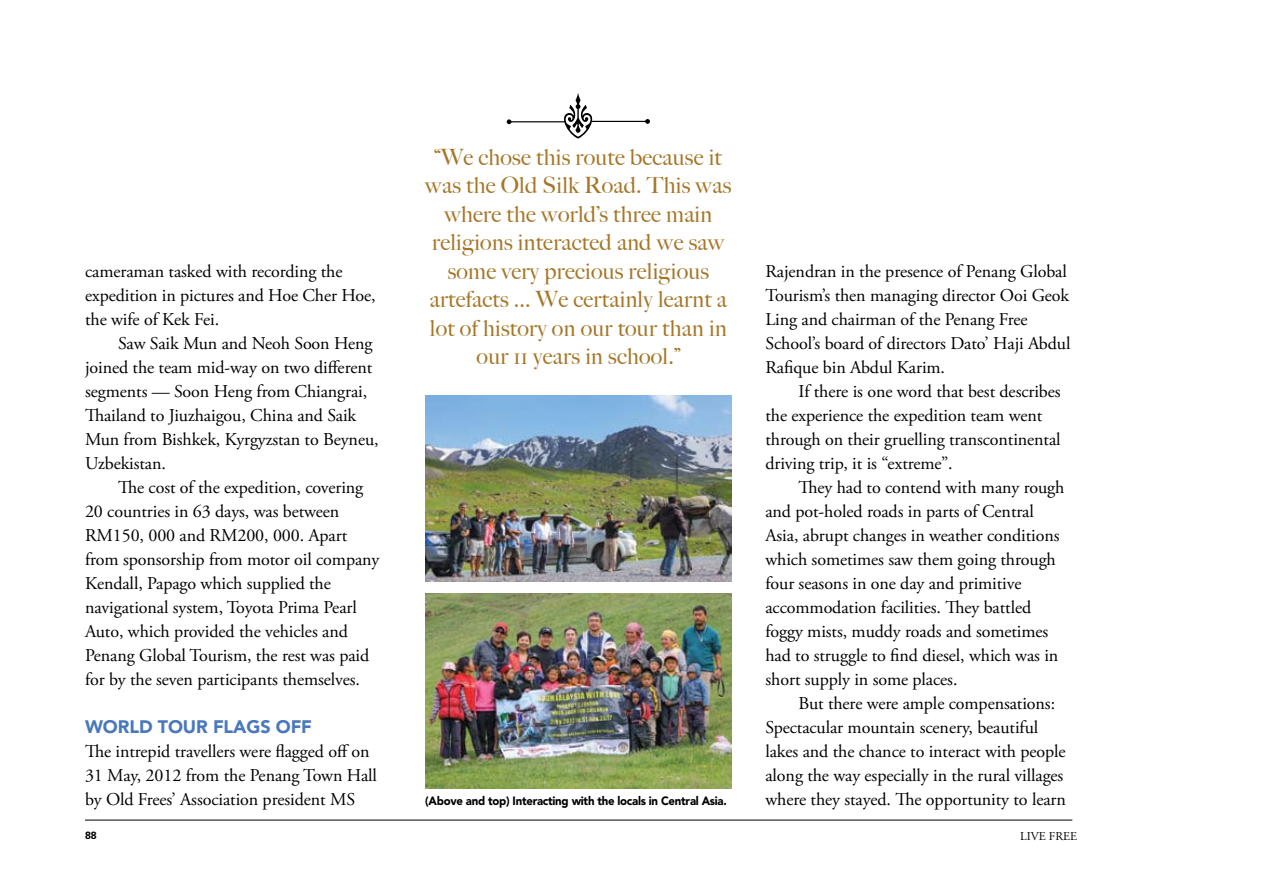
<style>
.page{position:relative;width:1263px;height:893px;background:#fff}
.page>*{position:absolute;margin:0;border:0;box-sizing:border-box;transform-origin:0 0}
.t1{font:500 22.5px/28.5px "Big Caslon";letter-spacing:.01em;color:#a57627;text-align:center}
.t2{font:18px/24px "Adobe Garamond Pro";letter-spacing:-.005em;color:#000}
.t3{font:900 18px "Avenir";letter-spacing:-.005em;color:#4a78bc}
.t4{font:900 12px "Avenir";letter-spacing:-.02em;color:#000;scale:.95 1}
.t5{font:12px "Adobe Garamond Pro";color:#000}
.t6{font:700 10.5px "Univers";color:#000}
</style>
<div class="page">
<hr style="left:85px;top:820px;width:987px;height:1px;background:#000">
<svg style="left:563px;top:94px;width:30px;height:45px"></svg>
<hr style="left:509px;top:121px;width:56px;height:1px;background:#000">
<svg style="left:507px;top:119px;width:4px;height:5px"></svg>
<hr style="left:591px;top:121px;width:56px;height:1px;background:#000">
<svg style="left:645px;top:119px;width:5px;height:5px"></svg>
<img style="left:425px;top:594px;width:306px;height:194px">
<img style="left:425px;top:395px;width:306px;height:187px">
<p class="t2" style="left:85px;top:260px;width:292px">cameraman tasked with recording the expedition in pictures and Hoe Cher Hoe, the wife of Kek Fei.</p>
<p class="t2" style="left:85px;top:332px;width:295px;text-indent:33px">Saw Saik Mun and Neoh Soon Heng joined the team mid-way on two different segments — Soon Heng from Chiangrai, Thailand to Jiuzhaigou, China and Saik Mun from Bishkek, Kyrgyzstan to Beyneu, Uzbekistan.</p>
<p class="t2" style="left:85px;top:476px;width:296px;text-indent:33px">The cost of the expedition, covering 20 countries in 63 days, was between RM150, 000 and RM200, 000. Apart from sponsorship from motor oil company Kendall, Papago which supplied the navigational system, Toyota Prima Pearl Auto, which provided the vehicles and Penang Global Tourism, the rest was paid for by the seven participants themselves.</p>
<p class="t3" style="left:85px;top:715px;width:217px">World Tour Flags Off</p>
<p class="t2" style="left:85px;top:740px;width:293px">The intrepid travellers were flagged off on<br>31 May, 2012 from the Penang Town Hall by Old Frees’ Association president MS</p>
<p class="t1" style="left:425px;top:143px;width:308px">“We chose this route because it was the Old Silk Road. This was where the world’s three main religions interacted and we saw some very precious religious artefacts ... We certainly learnt a lot of history on our tour than in our 11 years in school.”</p>
<p class="t4" style="left:425px;top:793px;width:319px">(Above and top) Interacting with the locals in Central Asia.</p>
<p class="t2" style="left:765px;top:259px;width:307px">Rajendran in the presence of Penang Global Tourism’s then managing director Ooi Geok Ling and chairman of the Penang Free School’s board of directors Dato’ Haji Abdul Rafique bin Abdul Karim.</p>
<p class="t2" style="left:765px;top:379px;width:297px;text-indent:33px">If there is one word that best describes the experience the expedition team went through on their gruelling transcontinental driving trip, it is “extreme”.</p>
<p class="t2" style="left:765px;top:475px;width:301px;text-indent:33px">They had to contend with many rough and pot-holed roads in parts of Central Asia, abrupt changes in weather conditions which sometimes saw them going through four seasons in one day and primitive accommodation facilities. They battled foggy mists, muddy roads and sometimes had to struggle to find diesel, which was in short supply in some places.</p>
<p class="t2" style="left:765px;top:691px;width:302px;text-indent:33px">But there were ample compensations:<br>Spectacular mountain scenery, beautiful lakes and the chance to interact with people along the way especially in the rural villages where they stayed. The opportunity to learn</p>
<p class="t6" style="left:85px;top:829px;width:13px">88</p>
<p class="t5" style="left:1020px;top:829px;width:59px">LIVE FREE</p>
</div>
